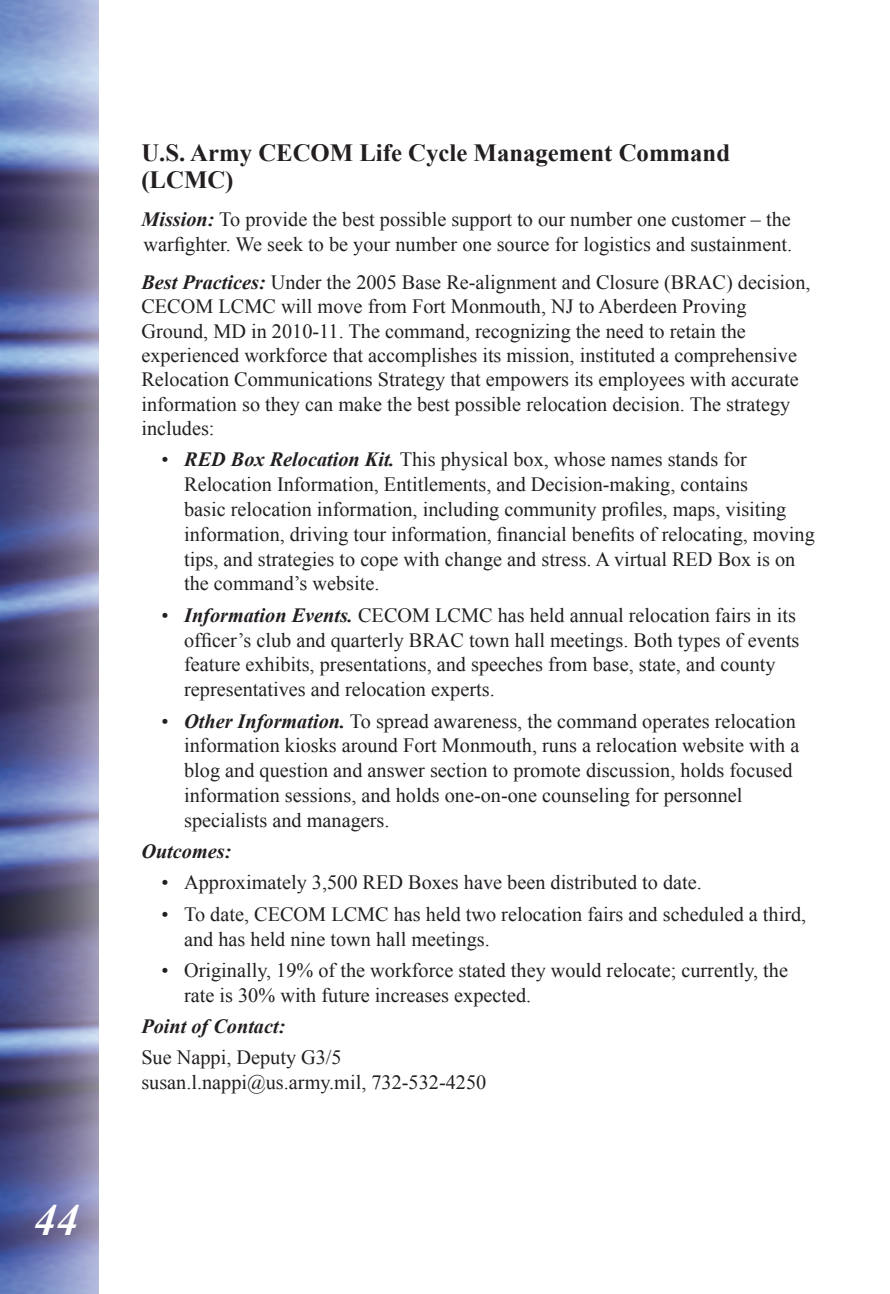
<style>
.page{position:relative;width:890px;height:1294px;background:#fff}
.page>*{position:absolute;margin:0;border:0;box-sizing:border-box;transform-origin:0 0}
.t1{font:italic 700 45px "Times New Roman";color:#fff}
.t2{font:700 24.75px/27px "Times New Roman";color:#231f20}
.t3{font:20.25px/24.8px "Times New Roman";color:#231f20}
.t4{font:italic 700 20.25px "Times New Roman";color:#231f20}
.s1{font-weight:700;font-style:italic}
</style>
<div class="page">
<img style="left:0;top:0;width:98px;height:1293px">
<h1 class="t1" style="left:34px;top:1188px;width:24px">44</h1>
<p class="t2" style="left:141px;top:139px;width:590px">U.S. Army CECOM Life Cycle Management Command (LCMC)</p>
<p class="t3" style="left:141px;top:207px;width:652px"><span class="s1">Mission:</span> To provide the best possible support to our number one customer – the warfighter. We seek to be your number one source for logistics and sustainment.</p>
<p class="t3" style="left:141px;top:270px;width:670px"><span class="s1">Best Practices:</span> Under the 2005 Base Re-alignment and Closure (BRAC) decision, CECOM LCMC will move from Fort Monmouth, NJ to Aberdeen Proving Ground, MD in 2010-11. The command, recognizing the need to retain the experienced workforce that accomplishes its mission, instituted a comprehensive Relocation Communications Strategy that empowers its employees with accurate information so they can make the best possible relocation decision. The strategy includes:</p>
<p class="t3" style="left:184px;top:447px;width:632px;text-indent:-22px">• <span class="s1">RED Box Relocation Kit.</span> This physical box, whose names stands for Relocation Information, Entitlements, and Decision-making, contains<br>basic relocation information, including community profiles, maps, visiting information, driving tour information, financial benefits of relocating, moving tips, and strategies to cope with change and stress. A virtual RED Box is on the command’s website.</p>
<p class="t3" style="left:184px;top:602px;width:616px;text-indent:-22px">• <span class="s1">Information Events.</span> CECOM LCMC has held annual relocation fairs in its officer’s club and quarterly BRAC town hall meetings. Both types of events feature exhibits, presentations, and speeches from base, state, and county representatives and relocation experts.</p>
<p class="t3" style="left:184px;top:708px;width:616px;text-indent:-22px">• <span class="s1">Other Information.</span> To spread awareness, the command operates relocation information kiosks around Fort Monmouth, runs a relocation website with a blog and question and answer section to promote discussion, holds focused information sessions, and holds one-on-one counseling for personnel specialists and managers.</p>
<p class="t4" style="left:141px;top:836px;width:91px">Outcomes:</p>
<p class="t3" style="left:162px;top:869px;width:541px">• Approximately 3,500 RED Boxes have been distributed to date.</p>
<p class="t3" style="left:184px;top:901px;width:623px;text-indent:-22px">• To date, CECOM LCMC has held two relocation fairs and scheduled a third, and has held nine town hall meetings.</p>
<p class="t3" style="left:184px;top:957px;width:605px;text-indent:-22px">• Originally, 19% of the workforce stated they would relocate; currently, the rate is 30% with future increases expected.</p>
<p class="t4" style="left:141px;top:1011px;width:146px">Point of Contact:</p>
<p class="t3" style="left:141px;top:1044px;width:346px">Sue Nappi, Deputy G3/5 susan.l.nappi@us.army.mil, 732-532-4250</p>
</div>
